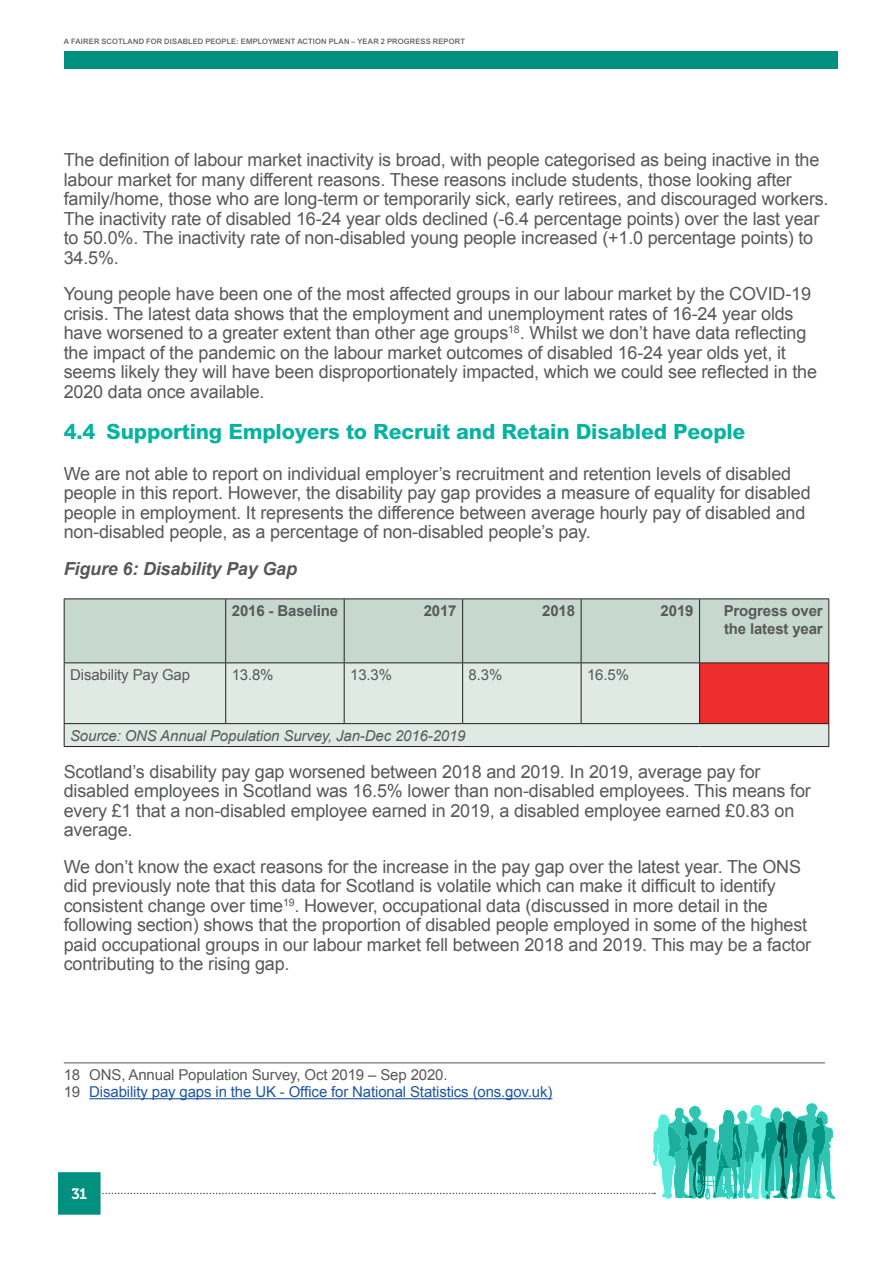
<style>
.page{position:relative;width:893px;height:1263px;background:#fff}
.page>*{position:absolute;margin:0;border:0;box-sizing:border-box;transform-origin:0 0}
.t1{font:800 21px "Arial";letter-spacing:-.01em;color:#05b3a1}
.t2{font:18px/19.5px "Arial";letter-spacing:-.01em;color:#57585a}
.t3{font:italic 700 18px "Arial";letter-spacing:-.01em;color:#57585a}
.t4{font:15px/17.1px "Arial";letter-spacing:-.01em;color:#1e56a6}
.t5{font:700 15px/18px "Arial";letter-spacing:-.01em;color:#57585a}
.t6{font:italic 15px "Arial";letter-spacing:-.01em;color:#57585a}
.t7{font:15px "Arial";letter-spacing:-.01em;color:#57585a}
.t8{font:15px "Museo 700";color:#fff}
.t9{font:500 7.5px "Arial";letter-spacing:.025em;color:#57585a}
.s1{color:#57585a}
</style>
<div class="page">
<div style="left:64px;top:51px;width:774px;height:17px;background:#00907f"></div>
<svg style="left:58px;top:1103px;width:777px;height:112px"></svg>
<div style="left:709px;top:1100px;width:13px;height:11px;background:#fff"></div>
<div style="left:65px;top:599px;width:763px;height:63px;background:#c7d9cf"></div>
<div style="left:65px;top:663px;width:763px;height:83px;background:#e0eae5"></div>
<div style="left:700px;top:663px;width:129px;height:61px;background:#ee2d2d"></div>
<hr style="left:64px;top:598px;width:162px;height:1px;background:#231f20">
<hr style="left:64px;top:599px;width:1px;height:63px;background:#231f20">
<hr style="left:226px;top:598px;width:118px;height:1px;background:#231f20">
<hr style="left:225px;top:599px;width:1px;height:63px;background:#231f20">
<hr style="left:344px;top:598px;width:119px;height:1px;background:#231f20">
<hr style="left:344px;top:599px;width:1px;height:63px;background:#231f20">
<hr style="left:463px;top:598px;width:118px;height:1px;background:#231f20">
<hr style="left:462px;top:599px;width:1px;height:63px;background:#231f20">
<hr style="left:581px;top:598px;width:119px;height:1px;background:#231f20">
<hr style="left:581px;top:599px;width:1px;height:63px;background:#231f20">
<hr style="left:700px;top:598px;width:129px;height:1px;background:#231f20">
<hr style="left:699px;top:599px;width:1px;height:63px;background:#231f20">
<hr style="left:828px;top:599px;width:1px;height:63px;background:#231f20">
<hr style="left:64px;top:662px;width:162px;height:1px;background:#231f20">
<hr style="left:64px;top:663px;width:1px;height:60px;background:#231f20">
<hr style="left:226px;top:662px;width:118px;height:1px;background:#231f20">
<hr style="left:225px;top:663px;width:1px;height:60px;background:#231f20">
<hr style="left:344px;top:662px;width:119px;height:1px;background:#231f20">
<hr style="left:344px;top:663px;width:1px;height:60px;background:#231f20">
<hr style="left:463px;top:662px;width:118px;height:1px;background:#231f20">
<hr style="left:462px;top:663px;width:1px;height:60px;background:#231f20">
<hr style="left:581px;top:662px;width:119px;height:1px;background:#231f20">
<hr style="left:581px;top:663px;width:1px;height:60px;background:#231f20">
<hr style="left:700px;top:662px;width:129px;height:1px;background:#231f20">
<hr style="left:699px;top:663px;width:1px;height:60px;background:#231f20">
<hr style="left:828px;top:663px;width:1px;height:60px;background:#231f20">
<hr style="left:64px;top:723px;width:162px;height:1px;background:#231f20">
<svg style="left:64px;top:724px;width:1px;height:22px"></svg>
<hr style="left:226px;top:723px;width:118px;height:1px;background:#231f20">
<hr style="left:344px;top:723px;width:119px;height:1px;background:#231f20">
<hr style="left:463px;top:723px;width:118px;height:1px;background:#231f20">
<hr style="left:581px;top:723px;width:119px;height:1px;background:#231f20">
<hr style="left:700px;top:723px;width:129px;height:1px;background:#231f20">
<svg style="left:828px;top:724px;width:1px;height:22px"></svg>
<hr style="left:64px;top:746px;width:162px;height:1px;background:#231f20">
<hr style="left:226px;top:746px;width:118px;height:1px;background:#231f20">
<hr style="left:344px;top:746px;width:119px;height:1px;background:#231f20">
<hr style="left:463px;top:746px;width:118px;height:1px;background:#231f20">
<hr style="left:581px;top:746px;width:119px;height:1px;background:#231f20">
<hr style="left:700px;top:746px;width:129px;height:1px;background:#231f20">
<hr style="left:64px;top:1063px;width:761px;height:1px;background:#57585a">
<hr style="left:89px;top:1098px;width:463px;height:1px;background:#1e56a6">
<p class="t9" style="left:64px;top:37px;width:403px">A FAIRER SCOTLAND FOR DISABLED PEOPLE: EMPLOYMENT ACTION PLAN – YEAR 2 PROGRESS REPORT</p>
<p class="t2" style="left:64px;top:150px;width:766px">The definition of labour market inactivity is broad, with people categorised as being inactive in the labour market for many different reasons. These reasons include students, those looking after family/home, those who are long-term or temporarily sick, early retirees, and discouraged workers.<br>The inactivity rate of disabled 16-24 year olds declined (-6.4 percentage points) over the last year to 50.0%. The inactivity rate of non-disabled young people increased (+1.0 percentage points) to 34.5%.</p>
<p class="t2" style="left:64px;top:285px;width:755px">Young people have been one of the most affected groups in our labour market by the COVID-19 crisis. The latest data shows that the employment and unemployment rates of 16-24 year olds have worsened to a greater extent than other age groups<sup>18</sup>. Whilst we don’t have data reflecting the impact of the pandemic on the labour market outcomes of disabled 16-24 year olds yet, it seems likely they will have been disproportionately impacted, which we could see reflected in the 2020 data once available.</p>
<p class="t1" style="left:64px;top:419px;width:683px">4.4 Supporting Employers to Recruit and Retain Disabled People</p>
<p class="t2" style="left:64px;top:464px;width:748px">We are not able to report on individual employer’s recruitment and retention levels of disabled people in this report. However, the disability pay gap provides a measure of equality for disabled people in employment. It represents the difference between average hourly pay of disabled and non-disabled people, as a percentage of non-disabled people’s pay.</p>
<p class="t3" style="left:64px;top:557px;width:235px">Figure 6: Disability Pay Gap</p>
<p class="t5" style="left:232px;top:602px;width:108px">2016 - Baseline</p>
<p class="t5" style="left:424px;top:602px;width:34px">2017</p>
<p class="t5" style="left:542px;top:602px;width:34px">2018</p>
<p class="t5" style="left:661px;top:602px;width:34px">2019</p>
<p class="t5" style="left:724px;top:602px;width:101px">Progress over the latest year</p>
<p class="t7" style="left:70px;top:665px;width:121px">Disability Pay Gap</p>
<p class="t7" style="left:232px;top:665px;width:43px">13.8%</p>
<p class="t7" style="left:350px;top:665px;width:43px">13.3%</p>
<p class="t7" style="left:469px;top:665px;width:35px">8.3%</p>
<p class="t7" style="left:587px;top:665px;width:43px">16.5%</p>
<p class="t6" style="left:70px;top:725px;width:397px">Source: ONS Annual Population Survey, Jan-Dec 2016-2019</p>
<p class="t2" style="left:64px;top:762px;width:748px">Scotland’s disability pay gap worsened between 2018 and 2019. In 2019, average pay for disabled employees in Scotland was 16.5% lower than non-disabled employees. This means for every £1 that a non-disabled employee earned in 2019, a disabled employee earned £0.83 on average.</p>
<p class="t2" style="left:64px;top:857px;width:749px">We don’t know the exact reasons for the increase in the pay gap over the latest year. The ONS did previously note that this data for Scotland is volatile which can make it difficult to identify consistent change over time<sup>19</sup>. However, occupational data (discussed in more detail in the following section) shows that the proportion of disabled people employed in some of the highest paid occupational groups in our labour market fell between 2018 and 2019. This may be a factor contributing to the rising gap.</p>
<p class="t4" style="left:64px;top:1066px;width:490px"><span class="s1">18 ONS, Annual Population Survey, Oct 2019 – Sep 2020.<br>19</span> Disability pay gaps in the UK - Office for National Statistics (ons.gov.uk)</p>
<p class="t8" style="left:71px;top:1185px;width:17px">31</p>
</div>
